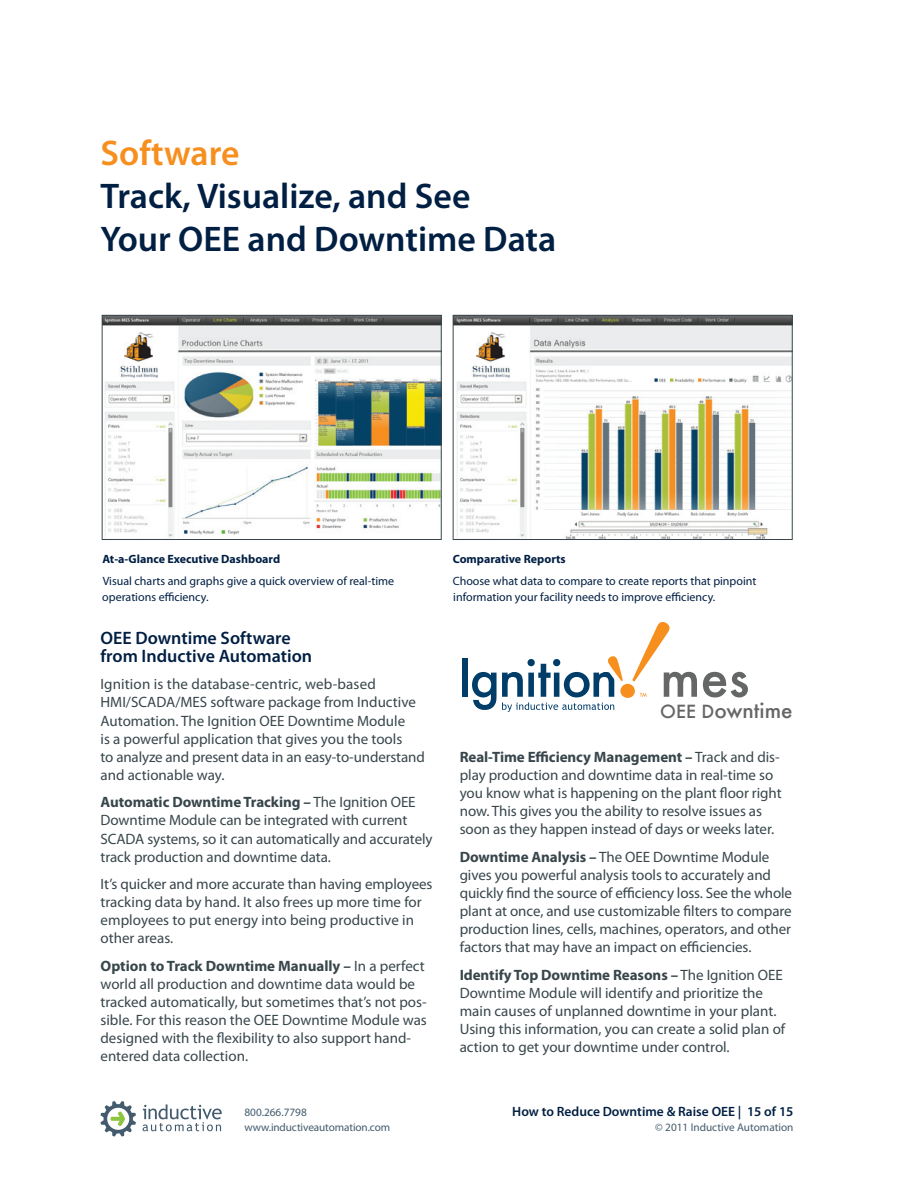
<style>
.page{position:relative;width:918px;height:1188px;background:#fff}
.page>*{position:absolute;margin:0;border:0;box-sizing:border-box;transform-origin:0 0}
.t1{font:500 51px "Futura";color:#656666}
.t2{font:600 35.7px/42.9px "Myriad Pro";color:#001f43}
.t3{font:600 35.7px "Myriad Pro";color:#f68f1e}
.t4{font:500 20.7px "Futura";color:#656666}
.t5{font:600 18px/18.1px "Myriad Pro";color:#001f43}
.t6{font:15px/18.1px "Myriad Pro";letter-spacing:-.005em;color:#38464b}
.t7{font:600 13.5px "Myriad Pro";color:#001f43}
.t8{font:12px/15.5px "Myriad Pro";color:#001f43}
.t9{font:700 12px "Myriad Pro";color:#001f43}
.t10{font:11.25px/14.9px "Myriad Pro";color:#435b6d}
.s1{font-weight:700}
.s2{font-size:17.7px}
</style>
<div class="page">
<svg style="left:143px;top:1104px;width:79px;height:27px"></svg>
<svg style="left:100px;top:1101px;width:36px;height:36px"></svg>
<div style="left:462px;top:658px;width:6px;height:39px;background:#003e69"></div>
<svg style="left:472px;top:622px;width:198px;height:90px"></svg>
<img style="left:455px;top:317px;width:335px;height:221px">
<div style="left:453px;top:315px;width:339px;height:225px;border:1px solid #38464b"></div>
<img style="left:104px;top:317px;width:335px;height:221px">
<div style="left:102px;top:315px;width:339px;height:225px;border:1px solid #38464b"></div>
<h2 class="t3" style="left:101px;top:130px;width:141px">Software</h2>
<h2 class="t2" style="left:101px;top:174px;width:457px">Track, Visualize, and See<br>Your OEE and Downtime Data</h2>
<p class="t9" style="left:102px;top:551px;width:179px">At-a-Glance Executive Dashboard</p>
<p class="t8" style="left:102px;top:573px;width:293px">Visual charts and graphs give a quick overview of real-time operations efficiency.</p>
<p class="t5" style="left:101px;top:628px;width:213px">OEE Downtime Software from Inductive Automation</p>
<p class="t6" style="left:101px;top:675px;width:326px">Ignition is the database-centric, web-based HMI/SCADA/MES software package from Inductive Automation. The Ignition OEE Downtime Module<br>is a powerful application that gives you the tools<br>to analyze and present data in an easy-to-understand and actionable way.</p>
<p class="t6" style="left:101px;top:793px;width:334px"><span class="s1">Automatic Downtime Tracking –</span> The Ignition OEE Downtime Module can be integrated with current SCADA systems, so it can automatically and accurately track production and downtime data.</p>
<p class="t6" style="left:101px;top:875px;width:333px">It’s quicker and more accurate than having employees tracking data by hand. It also frees up more time for employees to put energy into being productive in other areas.</p>
<p class="t6" style="left:101px;top:956px;width:328px"><span class="s1">Option to Track Downtime Manually –</span> In a perfect world all production and downtime data would be tracked automatically, but sometimes that’s not pos&shy;sible. For this reason the OEE Downtime Module was designed with the flexibility to also support hand&shy;entered data collection.</p>
<p class="t10" style="left:244px;top:1105px;width:147px">800.266.7798 www.inductiveautomation.com</p>
<p class="t9" style="left:453px;top:551px;width:114px">Comparative Reports</p>
<p class="t8" style="left:453px;top:573px;width:305px">Choose what data to compare to create reports that pinpoint information your facility needs to improve efficiency.</p>
<h1 class="t1" style="left:660px;top:643px;width:91px">mes</h1>
<h3 class="t4" style="left:660px;top:696px;width:134px"><span class="s2">OEEÊD</span>owntime</h3>
<p class="t6" style="left:460px;top:748px;width:323px"><span class="s1">Real-Time Efficiency Management –</span> Track and dis&shy;play production and downtime data in real-time so you know what is happening on the plant floor right now. This gives you the ability to resolve issues as soon as they happen instead of days or weeks later.</p>
<p class="t6" style="left:460px;top:847px;width:334px"><span class="s1">Downtime Analysis –</span> The OEE Downtime Module gives you powerful analysis tools to accurately and quickly find the source of efficiency loss. See the whole plant at once, and use customizable filters to compare production lines, cells, machines, operators, and other factors that may have an impact on efficiencies.</p>
<p class="t6" style="left:460px;top:965px;width:327px"><span class="s1">Identify Top Downtime Reasons –</span> The Ignition OEE Downtime Module will identify and prioritize the main causes of unplanned downtime in your plant.<br>Using this information, you can create a solid plan of action to get your downtime under control.</p>
<p class="t7" style="left:512px;top:1103px;width:283px">How to Reduce Downtime &amp; Raise OEE | 15 of 15</p>
<p class="t10" style="left:655px;top:1119px;width:140px">© 2011 Inductive Automation</p>
</div>
